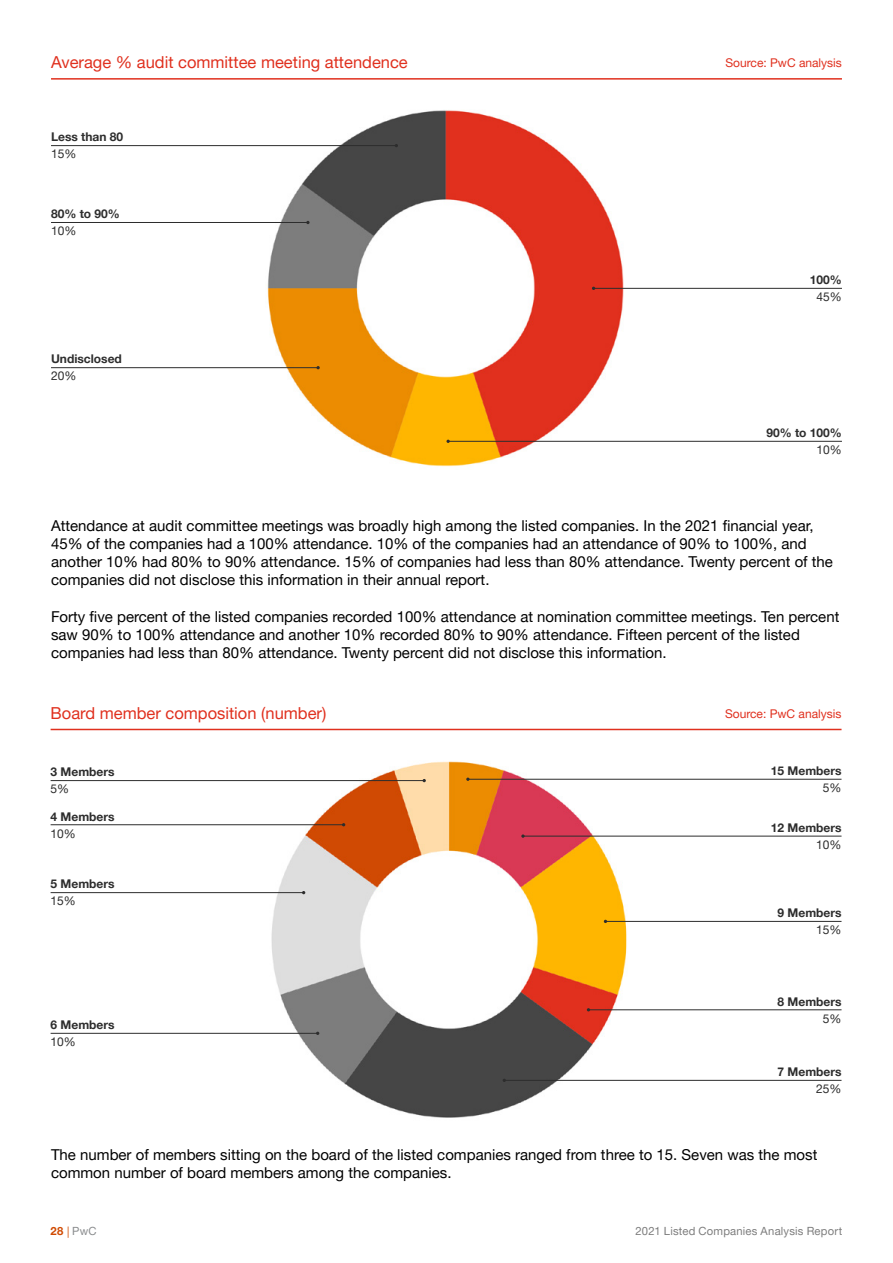
<style>
.page{position:relative;width:893px;height:1263px;background:#fff}
.page>*{position:absolute;margin:0;border:0;box-sizing:border-box;transform-origin:0 0}
.t1{font:16.5px "Helvetica Neue LT Pro";color:#e0301e}
.t2{font:15px/18px "Helvetica Neue LT Pro";color:#000}
.t3{font:700 12px "Helvetica Neue LT Pro";color:#2d2d2d}
.t4{font:12px "Helvetica Neue LT Pro";color:#2d2d2d}
.t5{font:12px "Helvetica Neue LT Pro";color:#e0301e}
.t6{font:11.25px "Helvetica Neue LT Pro";letter-spacing:.02em;color:#7d7d7d}
.t7{font:11.25px "Helvetica Neue LT Pro";color:#8a8c8e}
.s1{font-weight:700;color:#d04a02}
.s2{font-family:"Minion Pro";color:#d04a02}
</style>
<div class="page">
<img style="left:265px;top:110px;width:363px;height:357px">
<hr style="left:51px;top:78px;width:791px;height:2px;background:#e0301e">
<hr style="left:594px;top:288px;width:248px;height:1px;background:#2d2d2d">
<hr style="left:51px;top:145px;width:345px;height:1px;background:#2d2d2d">
<hr style="left:51px;top:222px;width:257px;height:1px;background:#2d2d2d">
<hr style="left:448px;top:441px;width:394px;height:1px;background:#2d2d2d">
<hr style="left:51px;top:367px;width:267px;height:1px;background:#2d2d2d">
<img style="left:265px;top:761px;width:362px;height:357px">
<hr style="left:51px;top:729px;width:790px;height:1px;background:#e0301e">
<hr style="left:51px;top:780px;width:373px;height:1px;background:#2d2d2d">
<hr style="left:468px;top:779px;width:373px;height:1px;background:#2d2d2d">
<svg style="left:466px;top:777px;width:4px;height:4px"></svg>
<hr style="left:523px;top:836px;width:318px;height:1px;background:#2d2d2d">
<svg style="left:521px;top:834px;width:4px;height:4px"></svg>
<hr style="left:51px;top:824px;width:293px;height:1px;background:#2d2d2d">
<hr style="left:605px;top:921px;width:236px;height:1px;background:#2d2d2d">
<hr style="left:51px;top:892px;width:253px;height:1px;background:#2d2d2d">
<hr style="left:588px;top:1009px;width:253px;height:1px;background:#2d2d2d">
<hr style="left:504px;top:1080px;width:337px;height:1px;background:#2d2d2d">
<hr style="left:51px;top:1033px;width:267px;height:1px;background:#2d2d2d">
<p class="t1" style="left:51px;top:52px;width:358px">Average % audit committee meeting attendence</p>
<p class="t5" style="left:725px;top:56px;width:118px">Source: PwC analysis</p>
<p class="t3" style="left:51px;top:130px;width:74px">Less than 80</p>
<p class="t4" style="left:51px;top:147px;width:27px">15%</p>
<p class="t3" style="left:51px;top:207px;width:70px">80% to 90%</p>
<p class="t4" style="left:51px;top:224px;width:27px">10%</p>
<p class="t3" style="left:51px;top:352px;width:72px">Undisclosed</p>
<p class="t4" style="left:51px;top:369px;width:27px">20%</p>
<p class="t3" style="left:810px;top:272px;width:34px">100%</p>
<p class="t4" style="left:817px;top:289px;width:27px">45%</p>
<p class="t3" style="left:766px;top:425px;width:77px">90% to 100%</p>
<p class="t4" style="left:817px;top:442px;width:27px">10%</p>
<p class="t2" style="left:51px;top:517px;width:783px">Attendance at audit committee meetings was broadly high among the listed companies. In the 2021 financial year, 45% of the companies had a 100% attendance. 10% of the companies had an attendance of 90% to 100%, and another 10% had 80% to 90% attendance. 15% of companies had less than 80% attendance. Twenty percent of the companies did not disclose this information in their annual report.</p>
<p class="t2" style="left:51px;top:607px;width:790px">Forty five percent of the listed companies recorded 100% attendance at nomination committee meetings. Ten percent saw 90% to 100% attendance and another 10% recorded 80% to 90% attendance. Fifteen percent of the listed companies had less than 80% attendance. Twenty percent did not disclose this information.</p>
<p class="t1" style="left:51px;top:703px;width:277px">Board member composition (number)</p>
<p class="t5" style="left:725px;top:706px;width:118px">Source: PwC analysis</p>
<p class="t3" style="left:51px;top:765px;width:65px">3 Members</p>
<p class="t3" style="left:771px;top:763px;width:72px">15 Members</p>
<p class="t4" style="left:51px;top:782px;width:20px">5%</p>
<p class="t4" style="left:823px;top:780px;width:20px">5%</p>
<p class="t3" style="left:771px;top:820px;width:72px">12 Members</p>
<p class="t4" style="left:816px;top:837px;width:27px">10%</p>
<p class="t3" style="left:51px;top:809px;width:65px">4 Members</p>
<p class="t4" style="left:51px;top:826px;width:27px">10%</p>
<p class="t3" style="left:51px;top:877px;width:65px">5 Members</p>
<p class="t4" style="left:51px;top:894px;width:27px">15%</p>
<p class="t3" style="left:51px;top:1017px;width:65px">6 Members</p>
<p class="t4" style="left:51px;top:1034px;width:27px">10%</p>
<p class="t3" style="left:777px;top:905px;width:65px">9 Members</p>
<p class="t4" style="left:816px;top:922px;width:27px">15%</p>
<p class="t3" style="left:777px;top:994px;width:65px">8 Members</p>
<p class="t4" style="left:823px;top:1011px;width:20px">5%</p>
<p class="t3" style="left:777px;top:1064px;width:65px">7 Members</p>
<p class="t4" style="left:816px;top:1081px;width:27px">25%</p>
<p class="t2" style="left:51px;top:1145px;width:768px">The number of members sitting on the board of the listed companies ranged from three to 15. Seven was the most common number of board members among the companies.</p>
<p class="t7" style="left:51px;top:1224px;width:48px"><span class="s1">28</span> <span class="s2">|</span> PwC</p>
<p class="t6" style="left:636px;top:1224px;width:208px">2021 Listed Companies Analysis Report</p>
</div>
